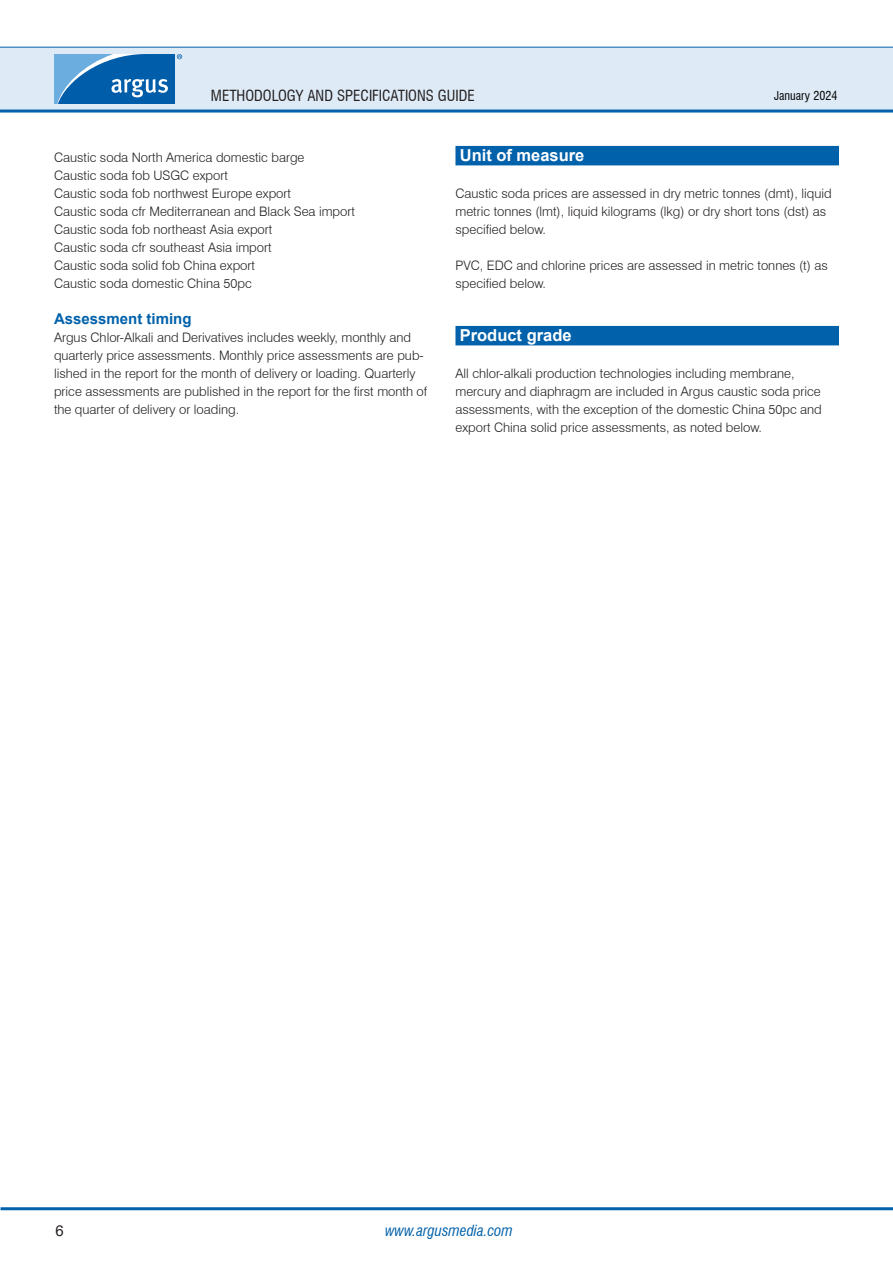
<style>
.page{position:relative;width:893px;height:1263px;background:#fff}
.page>*{position:absolute;margin:0;border:0;box-sizing:border-box;transform-origin:0 0}
.H1_-_Section_header_-_WOB{font:700 16.5px "Arial";color:#fff}
.t1{font:condensed 15px "Swiss 721 BT";color:#231f20}
.t2{font:italic condensed 15px "Swiss 721 BT";color:#0161aa}
.H2_-_Bold_headline_-_old_H4{font:700 15px "Arial";color:#0161aa}
.t3{font:15px "Arial";color:#231f20}
.P1_-_Body_Text{font:300 13.05px/18px "Swiss 721 BT";color:#231f20}
.t4{font:condensed 12px "Swiss 721 BT";color:#000}
</style>
<div class="page">
<div style="left:0;top:47px;width:893px;height:64px;background:#deebf7"></div>
<hr style="left:0;top:110px;width:893px;height:3px;background:#0161aa">
<hr style="left:0;top:47px;width:893px;height:1px;background:#0161aa">
<hr style="left:1px;top:1207px;width:892px;height:3px;background:#0161aa">
<svg style="left:54px;top:54px;width:128px;height:50px"></svg>
<div style="left:455px;top:146px;width:384px;height:19px;background:#0161aa"></div>
<div style="left:455px;top:326px;width:384px;height:19px;background:#0161aa"></div>
<p class="t1" style="left:211px;top:86px;width:265px">METHODOLOGY AND SPECIFICATIONS GUIDE</p>
<p class="t4" style="left:774px;top:88px;width:65px">January 2024</p>
<p class="P1_-_Body_Text" style="left:54px;top:148px;width:252px">Caustic soda North America domestic barge</p>
<p class="P1_-_Body_Text" style="left:54px;top:166px;width:175px">Caustic soda fob USGC export</p>
<p class="P1_-_Body_Text" style="left:54px;top:184px;width:239px">Caustic soda fob northwest Europe export</p>
<p class="P1_-_Body_Text" style="left:54px;top:202px;width:303px">Caustic soda cfr Mediterranean and Black Sea import</p>
<p class="P1_-_Body_Text" style="left:54px;top:220px;width:220px">Caustic soda fob northeast Asia export</p>
<p class="P1_-_Body_Text" style="left:54px;top:238px;width:219px">Caustic soda cfr southeast Asia import</p>
<p class="P1_-_Body_Text" style="left:54px;top:256px;width:203px">Caustic soda solid fob China export</p>
<p class="P1_-_Body_Text" style="left:54px;top:274px;width:199px">Caustic soda domestic China 50pc</p>
<p class="H2_-_Bold_headline_-_old_H4" style="left:54px;top:308px;width:139px">Assessment timing</p>
<p class="P1_-_Body_Text" style="left:54px;top:328px;width:375px">Argus Chlor-Alkali and Derivatives includes weekly, monthly and quarterly price assessments. Monthly price assessments are pub&shy;lished in the report for the month of delivery or loading. Quarterly price assessments are published in the report for the first month of the quarter of delivery or loading.</p>
<p class="H1_-_Section_header_-_WOB" style="left:460px;top:144px;width:126px">Unit of measure</p>
<p class="P1_-_Body_Text" style="left:455px;top:184px;width:378px">Caustic soda prices are assessed in dry metric tonnes (dmt), liquid metric tonnes (lmt), liquid kilograms (lkg) or dry short tons (dst) as specified below.</p>
<p class="P1_-_Body_Text" style="left:455px;top:256px;width:374px">PVC, EDC and chlorine prices are assessed in metric tonnes (t) as specified below.</p>
<p class="H1_-_Section_header_-_WOB" style="left:460px;top:324px;width:113px">Product grade</p>
<p class="P1_-_Body_Text" style="left:455px;top:364px;width:368px">All chlor-alkali production technologies including membrane, mercury and diaphragm are included in Argus caustic soda price assessments, with the exception of the domestic China 50pc and export China solid price assessments, as noted below.</p>
<p class="t3" style="left:55px;top:1220px;width:10px">6</p>
<p class="t2" style="left:385px;top:1221px;width:129px">www.argusmedia.com</p>
</div>
